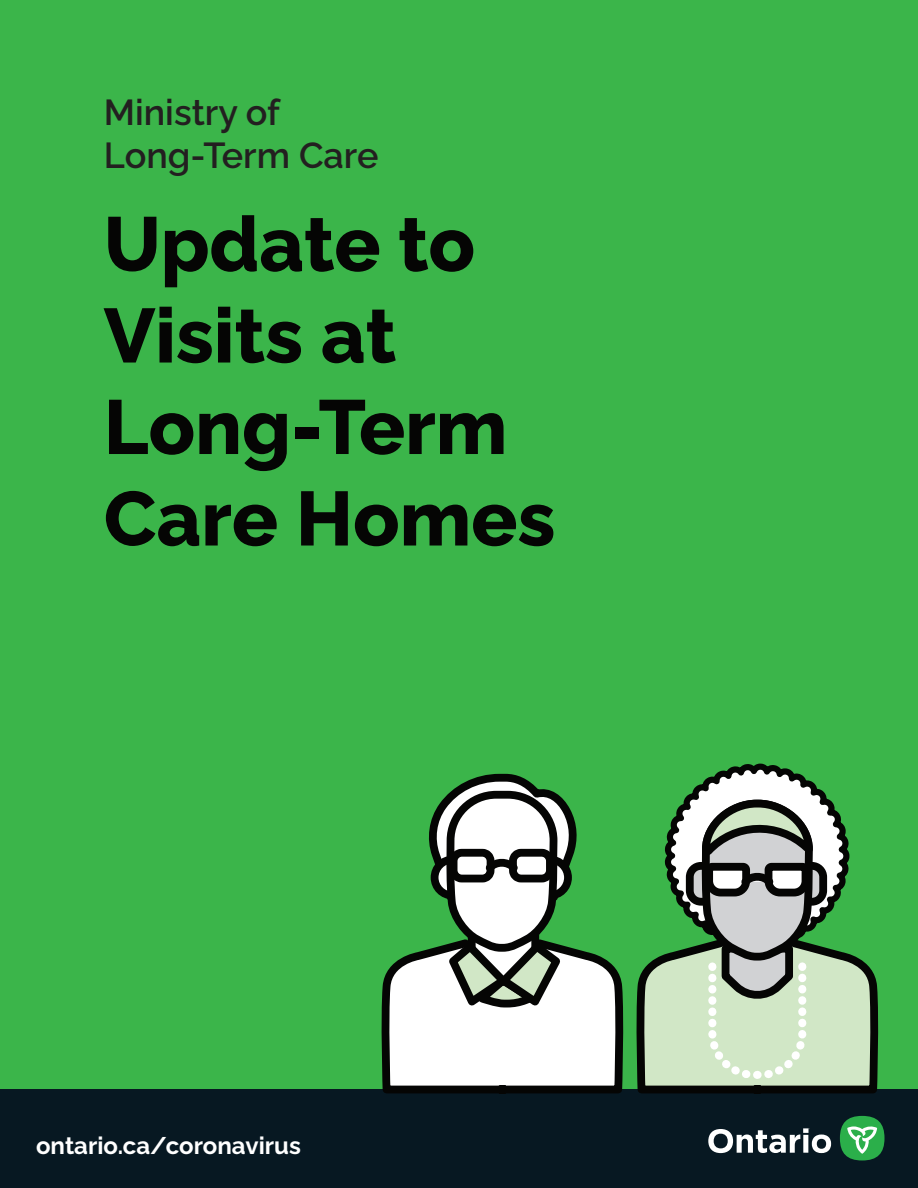
<style>
.page{position:relative;width:918px;height:1188px;background:#fff}
.page>*{position:absolute;margin:0;border:0;box-sizing:border-box;transform-origin:0 0}
.t1{font:800 76.5px/91.5px "Raleway";color:#050504}
.t2{font:600 36px/43.2px "Algomabeta";color:#231f20}
.t3{font:700 24px "Raleway";color:#fff}
</style>
<div class="page">
<div style="left:0;top:0;width:918px;height:1184px;background:#3bb54a"></div>
<div style="left:0;top:1090px;width:918px;height:98px;background:#071822"></div>
<div style="left:840px;top:1116px;width:45px;height:45px;background:#2baf4a;border-radius:50%"></div>
<svg style="left:847px;top:1126px;width:30px;height:28px"></svg>
<svg style="left:708px;top:1128px;width:123px;height:25px"></svg>
<svg style="left:379px;top:767px;width:505px;height:327px"></svg>
<p class="t2" style="left:104px;top:87px;width:276px">Ministry of<br>Long-Term Care</p>
<h1 class="t1" style="left:104px;top:191px;width:453px">Update to<br>Visits at<br>Long-Term<br>Care Homes</h1>
<p class="t3" style="left:36px;top:1127px;width:266px">ontario.ca/coronavirus</p>
</div>
